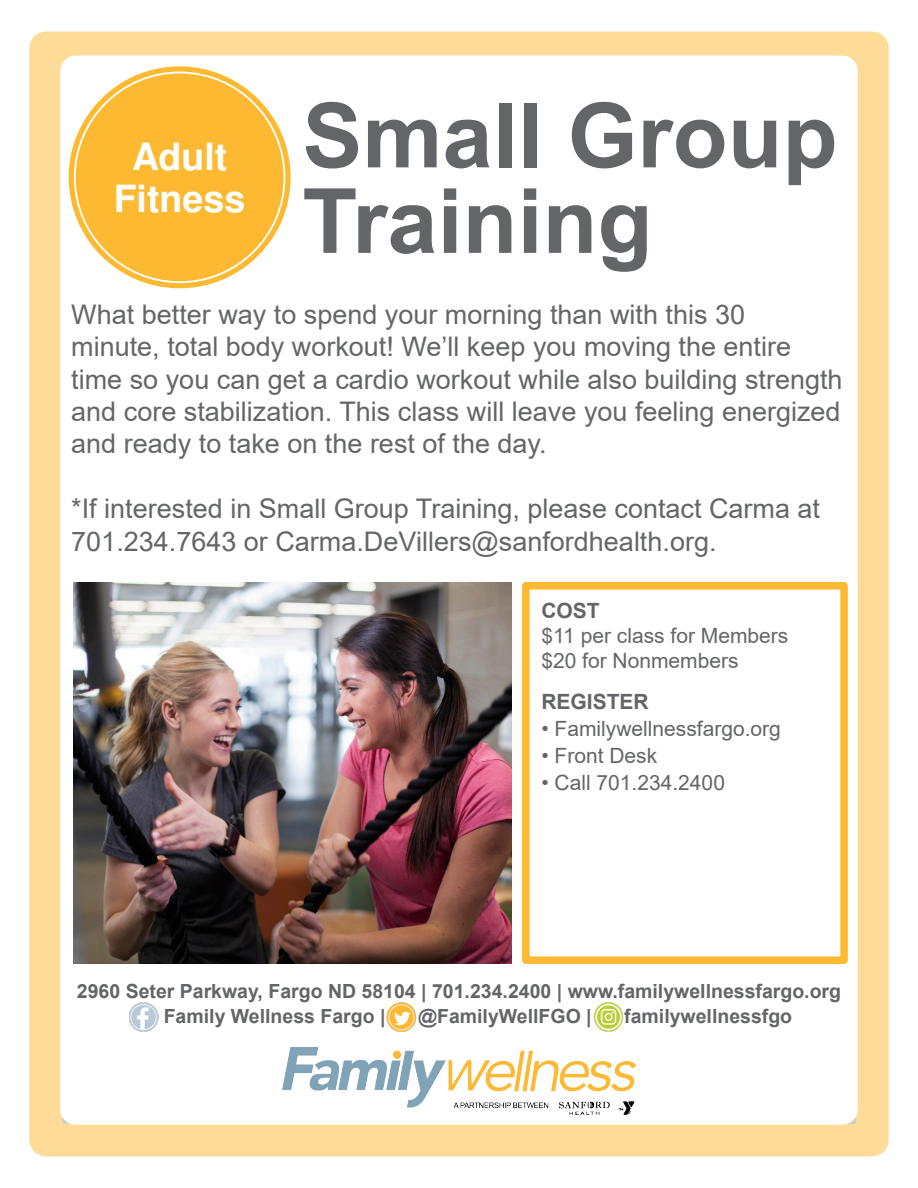
<style>
.page{position:relative;width:918px;height:1188px;background:#fff}
.page>*{position:absolute;margin:0;border:0;box-sizing:border-box;transform-origin:0 0}
.t1{font:700 90px "Arial";color:#636568}
.t2{font:700 37.5px "Nimbus San L";color:#fff}
.t3{font:27px/32.4px "Arial";color:#636568;text-align:justify}
.t4{font:21px "Arial";color:#636568}
.t5{font:700 21px "Arial";color:#636568}
.t6{font:700 19.5px "Arial";color:#636568}
</style>
<div class="page">
<div style="left:29px;top:32px;width:860px;height:1124px;background:#fedc98"></div>
<div style="left:60px;top:56px;width:798px;height:1069px;background:#fff"></div>
<img style="left:129px;top:1003px;width:30px;height:28px">
<img style="left:594px;top:1003px;width:29px;height:28px">
<img style="left:386px;top:1003px;width:31px;height:28px">
<img style="left:74px;top:583px;width:437px;height:381px">
<div style="left:522px;top:582px;width:326px;height:382px;border:8px solid #fdb931"></div>
<img style="left:282px;top:1048px;width:354px;height:66px">
<svg style="left:68px;top:65px;width:224px;height:224px;fill:#fdb931"></svg>
<div style="left:75px;top:73px;width:209px;height:209px;background:#fdb931;border-radius:50%"></div>
<p class="t2" style="left:132px;top:130px;width:97px">Adult</p>
<p class="t2" style="left:114px;top:171px;width:133px">Fitness</p>
<p class="t1" style="left:302px;top:72px;width:537px">Small Group</p>
<p class="t1" style="left:302px;top:158px;width:352px">Training</p>
<p class="t3" style="left:71px;top:298px;width:675px">What better way to spend your morning than with this 30</p>
<p class="t3" style="left:71px;top:330px;width:721px">minute, total body workout! We’ll keep you moving the entire</p>
<p class="t3" style="left:71px;top:363px;width:773px">time so you can get a cardio workout while also building strength and core stabilization. This class will leave you feeling energized and ready to take on the rest of the day.</p>
<p class="t3" style="left:71px;top:492px;width:750px">*If interested in Small Group Training, please contact Carma at<br>701.234.7643 or Carma.DeVillers@sanfordhealth.org.</p>
<p class="t5" style="left:541px;top:596px;width:60px">COST</p>
<p class="t4" style="left:541px;top:621px;width:249px">$11 per class for Members</p>
<p class="t4" style="left:541px;top:646px;width:199px">$20 for Nonmembers</p>
<p class="t5" style="left:541px;top:686px;width:109px">REGISTER</p>
<p class="t4" style="left:541px;top:714px;width:241px">• Familywellnessfargo.org</p>
<p class="t4" style="left:541px;top:741px;width:117px">• Front Desk</p>
<p class="t4" style="left:541px;top:768px;width:185px">• Call 701.234.2400</p>
<p class="t6" style="left:77px;top:977px;width:766px">2960 Seter Parkway, Fargo ND 58104 | 701.234.2400 | www.familywellnessfargo.org</p>
<p class="t6" style="left:164px;top:1003px;width:223px">Family Wellness Fargo |</p>
<p class="t6" style="left:418px;top:1003px;width:175px">@FamilyWellFGO |</p>
<p class="t6" style="left:624px;top:1003px;width:169px">familywellnessfgo</p>
</div>
